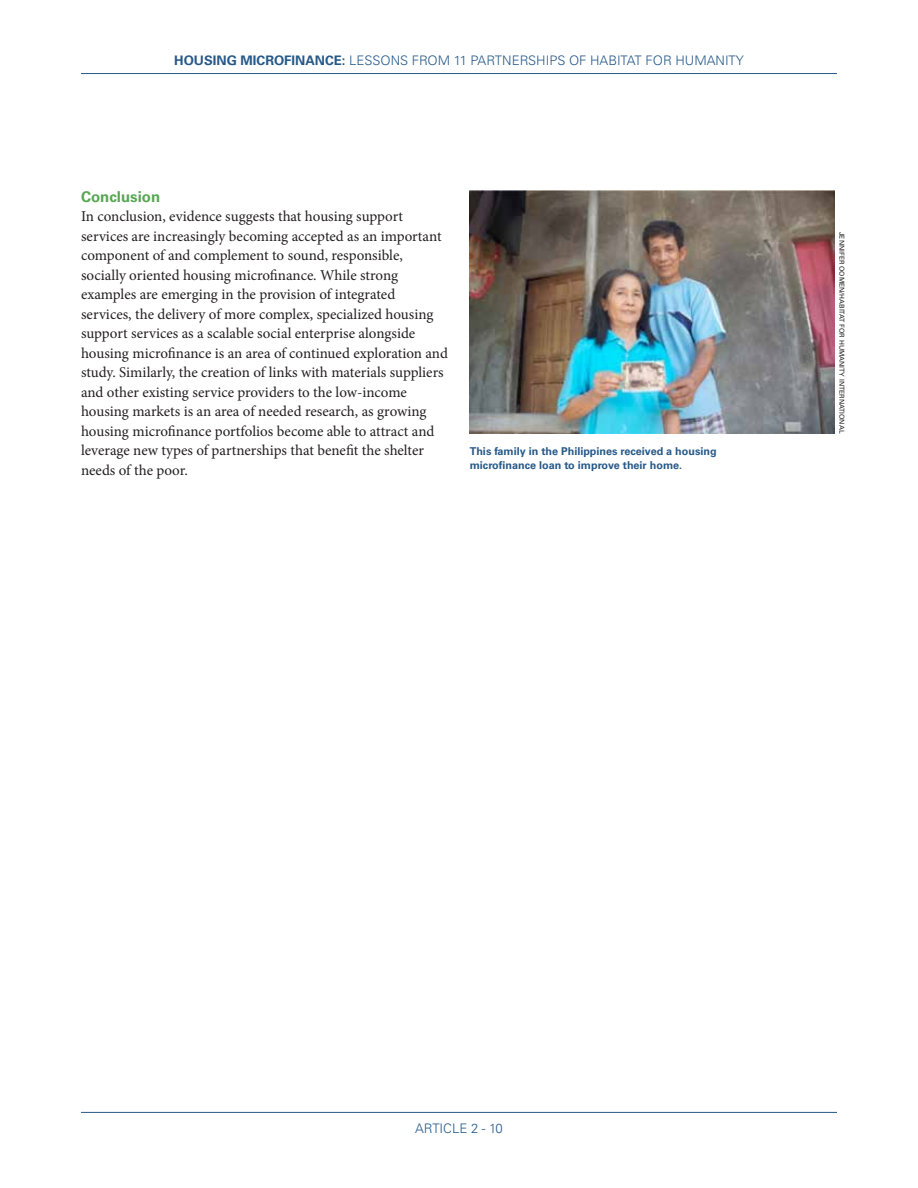
<style>
.page{position:relative;width:918px;height:1188px;background:#fff}
.page>*{position:absolute;margin:0;border:0;box-sizing:border-box;transform-origin:0 0}
.t1{font:15px/19.5px "Minion Pro";color:#231f20}
.t2{font:700 15px "Univers LT Std";color:#56a752}
.t3{font:300 13.2px "Univers LT Std";color:#265988}
.t4{font:700 10.8px/13.8px "Univers LT Std";color:#265988}
.t5{font:6.75px "Univers LT Std";color:#231f20}
.s1{font-weight:700}
</style>
<div class="page">
<hr style="left:81px;top:73px;width:756px;height:1px;background:#265988">
<hr style="left:81px;top:1112px;width:756px;height:1px;background:#265988">
<img style="left:470px;top:191px;width:365px;height:243px">
<p class="t3" style="left:174px;top:52px;width:571px"><span class="s1">HOUSING MICROFINANCE:</span> LESSONS FROM 11 PARTNERSHIPS OF HABITAT FOR HUMANITY</p>
<p class="t2" style="left:81px;top:187px;width:81px">Conclusion</p>
<p class="t1" style="left:81px;top:207px;width:368px">In conclusion, evidence suggests that housing support services are increasingly becoming accepted as an important component of and complement to sound, responsible, socially oriented housing microfinance. While strong examples are emerging in the provision of integrated services, the delivery of more complex, specialized housing support services as a scalable social enterprise alongside housing microfinance is an area of continued exploration and study. Similarly, the creation of links with materials suppliers and other existing service providers to the low-income housing markets is an area of needed research, as growing housing microfinance portfolios become able to attract and leverage new types of partnerships that benefit the shelter needs of the poor.</p>
<p class="t4" style="left:470px;top:444px;width:248px">This family in the Philippines received a housing microfinance loan to improve their home.</p>
<p class="t5" style="left:846px;top:232px;width:203px;rotate:90deg">JENNIFER OOMEN/HABITAT FOR HUMANITY INTERNATIONAL</p>
<p class="t3" style="left:415px;top:1120px;width:89px">ARTICLE 2 - 10</p>
</div>
